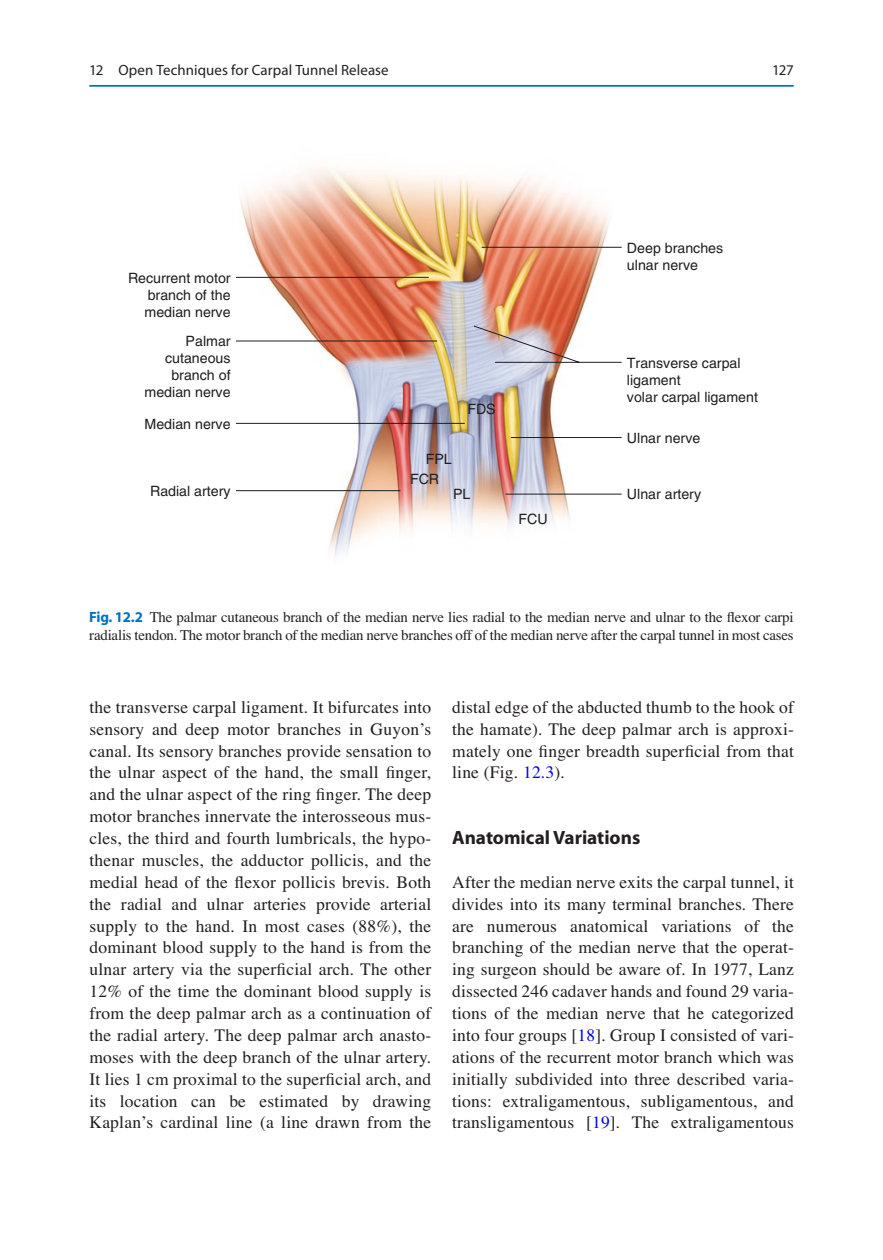
<style>
.page{position:relative;width:883px;height:1260px;background:#fff}
.page>*{position:absolute;margin:0;border:0;box-sizing:border-box;transform-origin:0 0}
.t1{font:700 19.25px "Rrghml Myriad";color:#231f20}
.t2{font:17.5px/21.9px "Bjbdmv Times";letter-spacing:.01em;color:#231f20;text-align:justify}
.t3{font:14.88px/17.5px "Bjbdmv Times";letter-spacing:-.015em;color:#231f20}
.t4{font:14.88px "Pmlhrw Myriad";letter-spacing:.01em;color:#231f20}
.t5{font:14.88px "Dvfmrq Myriad";color:#231f20}
.t6{font:14.17px/17px "Dfklmd Helvetica";color:#1d1e1f}
.s1{font-family:"Rrghml Myriad";font-weight:700;color:#0073bc}
.s2{color:#0000fa}
</style>
<div class="page">
<img style="left:240px;top:166px;width:369px;height:391px">
<img style="left:236px;top:246px;width:386px;height:249px">
<hr style="left:89px;top:85px;width:705px;height:2px;background:#0073bc">
<p class="t4" style="left:89px;top:63px;width:301px">12 Open Techniques for Carpal Tunnel Release</p>
<p class="t5" style="left:772px;top:63px;width:23px">127</p>
<p class="t6" style="left:145px;top:269px;width:88px;text-align:justify;text-indent:-17px">Recurrent motor branch of the median nerve</p>
<p class="t6" style="left:145px;top:333px;width:88px;text-align:right">Palmar cutaneous branch of median nerve</p>
<p class="t6" style="left:145px;top:415px;width:88px">Median nerve</p>
<p class="t6" style="left:150px;top:483px;width:82px">Radial artery</p>
<p class="t6" style="left:426px;top:451px;width:28px">FPL</p>
<p class="t6" style="left:410px;top:470px;width:31px">FCR</p>
<p class="t6" style="left:467px;top:400px;width:30px">FDS</p>
<p class="t6" style="left:627px;top:239px;width:98px">Deep branches ulnar nerve</p>
<p class="t6" style="left:627px;top:354px;width:133px">Transverse carpal ligament<br>volar carpal ligament</p>
<p class="t6" style="left:627px;top:429px;width:75px">Ulnar nerve</p>
<p class="t6" style="left:453px;top:485px;width:19px">PL</p>
<p class="t6" style="left:627px;top:486px;width:76px">Ulnar artery</p>
<p class="t6" style="left:518px;top:511px;width:31px">FCU</p>
<p class="t3" style="left:89px;top:610px;width:706px"><span class="s1">Fig. 12.2</span> The palmar cutaneous branch of the median nerve lies radial to the median nerve and ulnar to the flexor carpi radialis tendon. The motor branch of the median nerve branches off of the median nerve after the carpal tunnel in most cases</p>
<p class="t2" style="left:89px;top:698px;width:343px">the transverse carpal ligament. It bifurcates into sensory and deep motor branches in Guyon’s canal. Its sensory branches provide sensation to the ulnar aspect of the hand, the small finger, and the ulnar aspect of the ring finger. The deep motor branches innervate the interosseous mus&shy;cles, the third and fourth lumbricals, the hypo&shy;thenar muscles, the adductor pollicis, and the medial head of the flexor pollicis brevis. Both the radial and ulnar arteries provide arterial supply to the hand. In most cases (88%), the dominant blood supply to the hand is from the ulnar artery via the superficial arch. The other 12% of the time the dominant blood supply is from the deep palmar arch as a continuation of the radial artery. The deep palmar arch anasto&shy;moses with the deep branch of the ulnar artery.<br>It lies 1 cm proximal to the superficial arch, and its location can be estimated by drawing Kaplan’s cardinal line (a line drawn from the</p>
<p class="t2" style="left:452px;top:698px;width:343px">distal edge of the abducted thumb to the hook of the hamate). The deep palmar arch is approxi&shy;mately one finger breadth superficial from that line (Fig. <span class="s2">12.3</span>).</p>
<p class="t1" style="left:452px;top:828px;width:190px">Anatomical Variations</p>
<p class="t2" style="left:452px;top:873px;width:343px">After the median nerve exits the carpal tunnel, it divides into its many terminal branches. There are numerous anatomical variations of the branching of the median nerve that the operat&shy;ing surgeon should be aware of. In 1977, Lanz dissected 246 cadaver hands and found 29 varia&shy;tions of the median nerve that he categorized into four groups [<span class="s2">18</span>]. Group I consisted of vari&shy;ations of the recurrent motor branch which was initially subdivided into three described varia&shy;tions: extraligamentous, subligamentous, and transligamentous [<span class="s2">19</span>]. The extraligamentous</p>
</div>
